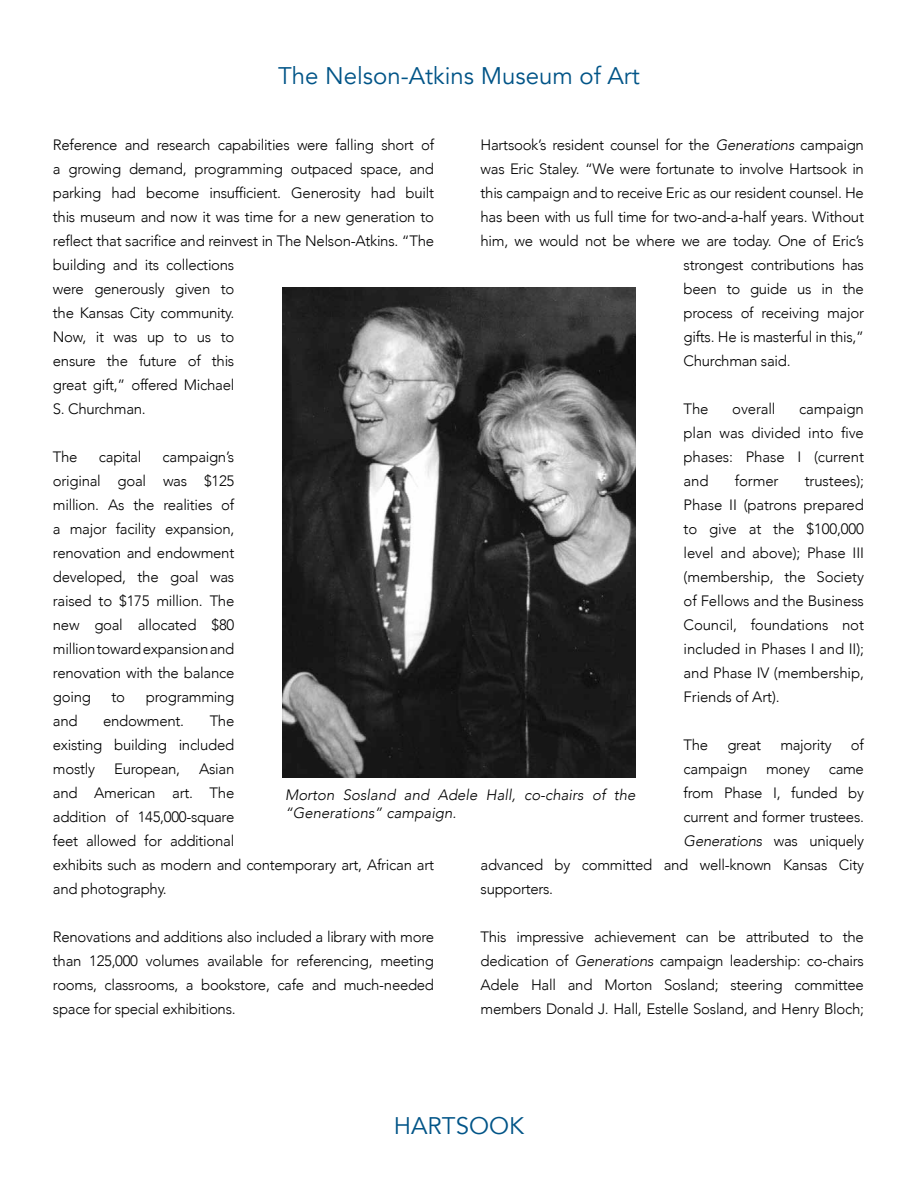
<style>
.page{position:relative;width:918px;height:1188px;background:#fff}
.page>*{position:absolute;margin:0;border:0;box-sizing:border-box;transform-origin:0 0}
.t1{font:24px "Avenir LT";color:#005487}
.t2{font:300 15px/24px "Avenir";letter-spacing:-.02em;color:#000;text-align:justify}
.t3{font:italic 300 15px/18px "Avenir";color:#000}
.t4{font:italic 300 15px "Avenir";letter-spacing:-.02em;color:#000}
.s1{font-style:italic}
.s2{font-style:normal}
</style>
<div class="page">
<img style="left:283px;top:287px;width:352px;height:491px">
<h1 class="t1" style="left:278px;top:62px;width:363px">The Nelson-Atkins Museum of Art</h1>
<p class="t2" style="left:481px;top:133px;width:385px">Hartsook’s resident counsel for the <span class="s1">Generations</span> campaign</p>
<p class="t2" style="left:481px;top:157px;width:385px">was Eric Staley. “We were fortunate to involve Hartsook in</p>
<p class="t2" style="left:481px;top:181px;width:385px">this campaign and to receive Eric as our resident counsel. He</p>
<p class="t2" style="left:481px;top:205px;width:385px">has been with us full time for two-and-a-half years. Without</p>
<p class="t2" style="left:481px;top:229px;width:385px">him, we would not be where we are today. One of Eric’s</p>
<p class="t2" style="left:684px;top:253px;width:182px">strongest contributions has</p>
<p class="t2" style="left:684px;top:277px;width:182px">been to guide us in the</p>
<p class="t2" style="left:684px;top:301px;width:182px">process of receiving major</p>
<p class="t2" style="left:684px;top:325px;width:182px">gifts. He is masterful in this,”</p>
<p class="t2" style="left:684px;top:349px;width:108px">Churchman said.</p>
<p class="t2" style="left:684px;top:397px;width:26px">The</p>
<p class="t2" style="left:732px;top:397px;width:45px">overall</p>
<p class="t2" style="left:53px;top:133px;width:383px;text-align:left">Reference and research capabilities were falling short of a growing demand, programming outpaced space, and parking had become insufficient. Generosity had built this museum and now it was time for a new generation to reflect that sacrifice and reinvest in The Nelson-Atkins. “The building and its collections<br>were generously given to<br>the Kansas City community.<br>Now, it was up to us to<br>ensure the future of this<br>great gift,” offered Michael<br>S. Churchman.</p>
<p class="t2" style="left:53px;top:445px;width:26px">The</p>
<p class="t2" style="left:99px;top:445px;width:44px">capital</p>
<p class="t2" style="left:684px;top:397px;width:182px;text-indent:116px">campaign plan was divided into five phases: Phase I (current and</p>
<p class="t2" style="left:53px;top:445px;width:183px;text-indent:110px">campaign’s original goal was $125 million. As the realities of a major facility expansion, renovation and endowment developed, the goal was raised to $175 million. The new goal allocated $80 million toward expansion and renovation with the balance going</p>
<p class="t2" style="left:735px;top:469px;width:45px">former</p>
<p class="t2" style="left:684px;top:469px;width:182px;text-indent:121px">trustees); Phase II (patrons prepared to give at the $100,000 level and above); Phase III (membership, the Society of Fellows and the Business Council, foundations not included in Phases I and II); and Phase IV (membership, Friends of Art).</p>
<p class="t2" style="left:684px;top:733px;width:26px">The</p>
<p class="t2" style="left:727px;top:733px;width:35px">great</p>
<p class="t2" style="left:780px;top:733px;width:53px">majority</p>
<p class="t2" style="left:851px;top:733px;width:15px">of</p>
<p class="t2" style="left:684px;top:757px;width:182px">campaign money came</p>
<p class="t2" style="left:684px;top:781px;width:182px">from Phase I, funded by</p>
<p class="t2" style="left:684px;top:805px;width:182px">current and former trustees.</p>
<p class="t4" style="left:684px;top:832px;width:182px">Generations <span class="s2">was uniquely</span></p>
<p class="t2" style="left:481px;top:853px;width:385px">advanced by committed and well-known Kansas City</p>
<p class="t2" style="left:481px;top:877px;width:74px">supporters.</p>
<p class="t2" style="left:481px;top:925px;width:385px">This impressive achievement can be attributed to the dedication of <span class="s1">Generations</span> campaign leadership: co-chairs Adele Hall and Morton Sosland; steering committee members Donald J. Hall, Estelle Sosland, and Henry Bloch;</p>
<p class="t2" style="left:112px;top:685px;width:15px">to</p>
<p class="t2" style="left:146px;top:685px;width:90px">programming</p>
<p class="t2" style="left:53px;top:709px;width:183px;text-indent:157px">The existing building included mostly</p>
<p class="t2" style="left:53px;top:709px;width:26px">and</p>
<p class="t2" style="left:103px;top:709px;width:82px">endowment.</p>
<p class="t2" style="left:53px;top:757px;width:383px;text-align:left;text-indent:146px">Asian<br>and American art. The<br>addition of 145,000-square<br>feet allowed for additional<br>exhibits such as modern and contemporary art, African art and photography.</p>
<p class="t2" style="left:53px;top:925px;width:383px">Renovations and additions also included a library with more than 125,000 volumes available for referencing, meeting rooms, classrooms, a bookstore, cafe and much-needed space for special exhibitions.</p>
<p class="t2" style="left:114px;top:757px;width:67px">European,</p>
<p class="t3" style="left:285px;top:785px;width:352px">Morton Sosland and Adele Hall, co-chairs of the “Generations” campaign.</p>
<h1 class="t1" style="left:394px;top:1112px;width:132px">HARTSOOK</h1>
</div>
